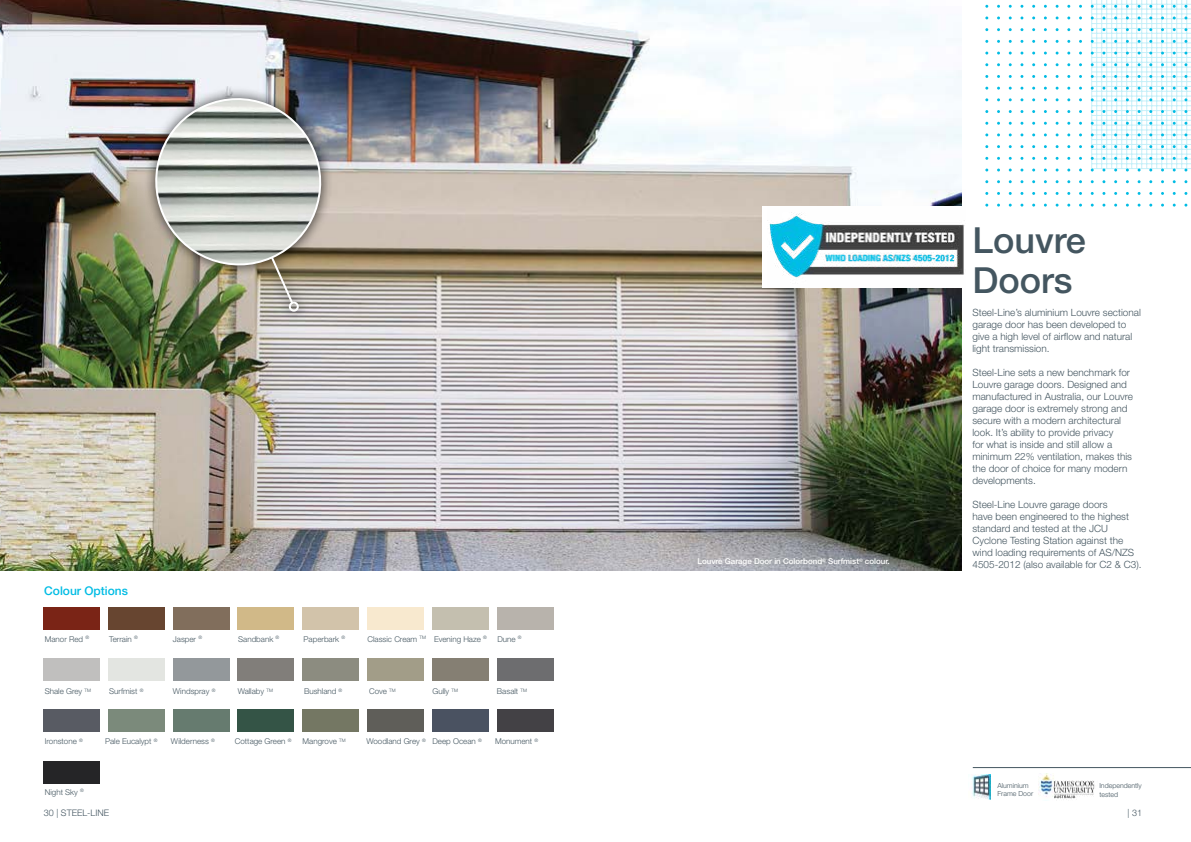
<style>
.page{position:relative;width:1191px;height:842px;background:#fff}
.page>*{position:absolute;margin:0;border:0;box-sizing:border-box;transform-origin:0 0}
.t1{font:500 36px/40px "Helvetica Neue";color:#445660}
.t2{font:500 12px "Helvetica Neue";color:#00bce4}
.t3{font:300 10px/12px "Helvetica Neue";color:#445660}
.t4{font:300 9px "Helvetica Neue";color:#445661}
.t5{font:300 8px "Helvetica Neue";color:#445660}
.t6{font:500 8px "Helvetica Neue";color:#fff}
.t7{font:300 7px/8.4px "Helvetica Neue";color:#445660}
</style>
<div class="page">
<img style="left:0;top:0;width:961px;height:570px">
<div style="left:143px;top:86px;width:190px;height:237px;background:#000;opacity:.75"></div>
<img style="left:145px;top:88px;width:186px;height:223px">
<hr style="left:1091px;top:0;width:1px;height:168px;background:#00bce4">
<hr style="left:1096px;top:0;width:1px;height:168px;background:#00bce4">
<hr style="left:1101px;top:0;width:1px;height:168px;background:#00bce4">
<hr style="left:1106px;top:0;width:1px;height:168px;background:#00bce4">
<hr style="left:1111px;top:0;width:1px;height:168px;background:#00bce4">
<hr style="left:1116px;top:0;width:1px;height:168px;background:#00bce4">
<hr style="left:1121px;top:0;width:1px;height:168px;background:#00bce4">
<hr style="left:1126px;top:0;width:1px;height:168px;background:#00bce4">
<hr style="left:1131px;top:0;width:1px;height:168px;background:#00bce4">
<hr style="left:1136px;top:0;width:1px;height:168px;background:#00bce4">
<hr style="left:1141px;top:0;width:1px;height:168px;background:#00bce4">
<hr style="left:1146px;top:0;width:1px;height:168px;background:#00bce4">
<hr style="left:1151px;top:0;width:1px;height:168px;background:#00bce4">
<hr style="left:1156px;top:0;width:1px;height:168px;background:#00bce4">
<hr style="left:1161px;top:0;width:1px;height:168px;background:#00bce4">
<hr style="left:1166px;top:0;width:1px;height:168px;background:#00bce4">
<hr style="left:1171px;top:0;width:1px;height:168px;background:#00bce4">
<hr style="left:1176px;top:0;width:1px;height:168px;background:#00bce4">
<hr style="left:1181px;top:0;width:1px;height:168px;background:#00bce4">
<hr style="left:1186px;top:0;width:1px;height:168px;background:#00bce4">
<hr style="left:1190px;top:0;width:1px;height:168px;background:#00bce4">
<hr style="left:1091px;top:0;width:100px;height:1px;background:#00bce4">
<hr style="left:1091px;top:4px;width:100px;height:1px;background:#00bce4">
<hr style="left:1091px;top:9px;width:100px;height:1px;background:#00bce4">
<hr style="left:1091px;top:14px;width:100px;height:1px;background:#00bce4">
<hr style="left:1091px;top:19px;width:100px;height:1px;background:#00bce4">
<hr style="left:1091px;top:23px;width:100px;height:1px;background:#00bce4">
<hr style="left:1091px;top:28px;width:100px;height:1px;background:#00bce4">
<hr style="left:1091px;top:33px;width:100px;height:1px;background:#00bce4">
<hr style="left:1091px;top:38px;width:100px;height:1px;background:#00bce4">
<hr style="left:1091px;top:43px;width:100px;height:1px;background:#00bce4">
<hr style="left:1091px;top:48px;width:100px;height:1px;background:#00bce4">
<hr style="left:1091px;top:52px;width:100px;height:1px;background:#00bce4">
<hr style="left:1091px;top:57px;width:100px;height:1px;background:#00bce4">
<hr style="left:1091px;top:62px;width:100px;height:1px;background:#00bce4">
<hr style="left:1091px;top:67px;width:100px;height:1px;background:#00bce4">
<hr style="left:1091px;top:72px;width:100px;height:1px;background:#00bce4">
<hr style="left:1091px;top:77px;width:100px;height:1px;background:#00bce4">
<hr style="left:1091px;top:81px;width:100px;height:1px;background:#00bce4">
<hr style="left:1091px;top:86px;width:100px;height:1px;background:#00bce4">
<hr style="left:1091px;top:91px;width:100px;height:1px;background:#00bce4">
<hr style="left:1091px;top:96px;width:100px;height:1px;background:#00bce4">
<hr style="left:1091px;top:101px;width:100px;height:1px;background:#00bce4">
<hr style="left:1091px;top:106px;width:100px;height:1px;background:#00bce4">
<hr style="left:1091px;top:110px;width:100px;height:1px;background:#00bce4">
<hr style="left:1091px;top:115px;width:100px;height:1px;background:#00bce4">
<hr style="left:1091px;top:120px;width:100px;height:1px;background:#00bce4">
<hr style="left:1091px;top:125px;width:100px;height:1px;background:#00bce4">
<hr style="left:1091px;top:130px;width:100px;height:1px;background:#00bce4">
<hr style="left:1091px;top:135px;width:100px;height:1px;background:#00bce4">
<hr style="left:1091px;top:139px;width:100px;height:1px;background:#00bce4">
<hr style="left:1091px;top:144px;width:100px;height:1px;background:#00bce4">
<hr style="left:1091px;top:149px;width:100px;height:1px;background:#00bce4">
<hr style="left:1091px;top:154px;width:100px;height:1px;background:#00bce4">
<hr style="left:1091px;top:159px;width:100px;height:1px;background:#00bce4">
<hr style="left:1091px;top:164px;width:100px;height:1px;background:#00bce4">
<hr style="left:1091px;top:168px;width:100px;height:1px;background:#00bce4">
<div style="left:43px;top:607px;width:56px;height:23px;background:#7a2416"></div>
<div style="left:173px;top:607px;width:56px;height:23px;background:#816e5c"></div>
<div style="left:108px;top:607px;width:56px;height:23px;background:#674530"></div>
<div style="left:238px;top:607px;width:56px;height:23px;background:#d1b988"></div>
<div style="left:108px;top:658px;width:56px;height:23px;background:#e3e5e1"></div>
<div style="left:238px;top:658px;width:56px;height:23px;background:#817e7a"></div>
<div style="left:43px;top:658px;width:56px;height:23px;background:#c0bfbe"></div>
<div style="left:173px;top:658px;width:56px;height:23px;background:#93989b"></div>
<div style="left:432px;top:658px;width:57px;height:23px;background:#857f73"></div>
<div style="left:497px;top:658px;width:57px;height:23px;background:#6d6d6f"></div>
<div style="left:43px;top:709px;width:56px;height:23px;background:#585b63"></div>
<div style="left:108px;top:709px;width:56px;height:23px;background:#7b8a7b"></div>
<div style="left:173px;top:709px;width:56px;height:23px;background:#667b6f"></div>
<div style="left:238px;top:709px;width:56px;height:23px;background:#345446"></div>
<div style="left:303px;top:709px;width:56px;height:23px;background:#747763"></div>
<div style="left:367px;top:709px;width:57px;height:23px;background:#5f5e59"></div>
<div style="left:497px;top:709px;width:57px;height:23px;background:#434145"></div>
<div style="left:432px;top:709px;width:57px;height:23px;background:#4a5261"></div>
<div style="left:43px;top:761px;width:56px;height:22px;background:#252527"></div>
<div style="left:303px;top:607px;width:56px;height:23px;background:#d2c3aa"></div>
<div style="left:367px;top:607px;width:57px;height:23px;background:#f8e9cf"></div>
<div style="left:432px;top:607px;width:57px;height:23px;background:#c4bfaf"></div>
<div style="left:497px;top:607px;width:57px;height:23px;background:#b8b3ac"></div>
<div style="left:303px;top:658px;width:56px;height:23px;background:#8c8c80"></div>
<div style="left:367px;top:658px;width:57px;height:23px;background:#a29d88"></div>
<div style="left:762px;top:207px;width:209px;height:81px;background:#fff"></div>
<img style="left:768px;top:190px;width:197px;height:111px">
<img style="left:1038px;top:773px;width:57px;height:27px">
<hr style="left:972px;top:767px;width:219px;height:1px;background:#445660">
<img style="left:972px;top:774px;width:18px;height:25px">
<p class="t2" style="left:44px;top:584px;width:85px">Colour Options</p>
<p class="t5" style="left:45px;top:634px;width:46px">Manor Red <sup>®</sup></p>
<p class="t5" style="left:109px;top:634px;width:30px">Terrain <sup>®</sup></p>
<p class="t5" style="left:173px;top:634px;width:31px">Jasper <sup>®</sup></p>
<p class="t5" style="left:238px;top:634px;width:43px">Sandbank <sup>®</sup></p>
<p class="t5" style="left:303px;top:634px;width:43px">Paperbark <sup>®</sup></p>
<p class="t5" style="left:367px;top:634px;width:121px">Classic Cream <sup>TM</sup> Evening Haze <sup>®</sup></p>
<p class="t5" style="left:497px;top:634px;width:26px">Dune <sup>®</sup></p>
<p class="t5" style="left:45px;top:686px;width:48px">Shale Grey <sup>TM</sup></p>
<p class="t5" style="left:109px;top:686px;width:36px">Surfmist <sup>®</sup></p>
<p class="t5" style="left:173px;top:686px;width:44px">Windspray <sup>®</sup></p>
<p class="t5" style="left:238px;top:686px;width:37px">Wallaby <sup>TM</sup></p>
<p class="t5" style="left:304px;top:686px;width:40px">Bushland <sup>®</sup></p>
<p class="t5" style="left:369px;top:686px;width:28px">Cove <sup>TM</sup></p>
<p class="t5" style="left:432px;top:686px;width:27px">Gully <sup>TM</sup></p>
<p class="t5" style="left:497px;top:686px;width:32px">Basalt <sup>TM</sup></p>
<p class="t5" style="left:45px;top:737px;width:39px">Ironstone <sup>®</sup></p>
<p class="t5" style="left:105px;top:737px;width:54px">Pale Eucalypt <sup>®</sup></p>
<p class="t5" style="left:171px;top:737px;width:45px">Wilderness <sup>®</sup></p>
<p class="t5" style="left:235px;top:737px;width:58px">Cottage Green <sup>®</sup></p>
<p class="t5" style="left:303px;top:737px;width:44px">Mangrove <sup>TM</sup></p>
<p class="t5" style="left:366px;top:737px;width:117px">Woodland Grey <sup>®</sup> Deep Ocean <sup>®</sup></p>
<p class="t5" style="left:495px;top:737px;width:45px">Monument <sup>®</sup></p>
<p class="t6" style="left:697px;top:557px;width:194px">Louvre Garage Door in Colorbond<sup>®</sup> Surfmist<sup>®</sup> colour.</p>
<h1 class="t1" style="left:972px;top:220px;width:115px">Louvre<br>Doors</h1>
<p class="t3" style="left:972px;top:307px;width:170px">Steel-Line’s aluminium Louvre sectional garage door has been developed to give a high level of airflow and natural light transmission.</p>
<p class="t3" style="left:972px;top:367px;width:162px">Steel-Line sets a new benchmark for Louvre garage doors. Designed and manufactured in Australia, our Louvre garage door is extremely strong and secure with a modern architectural look. It’s ability to provide privacy<br>for what is inside and still allow a minimum 22% ventilation, makes this the door of choice for many modern developments.</p>
<p class="t3" style="left:972px;top:499px;width:171px">Steel-Line Louvre garage doors<br>have been engineered to the highest standard and tested at the JCU Cyclone Testing Station against the wind loading requirements of AS/NZS 4505-2012 (also available for C2 &amp; C3).</p>
<p class="t7" style="left:997px;top:781px;width:37px">Aluminium<br>Frame Door</p>
<p class="t7" style="left:1099px;top:781px;width:44px">Independently tested</p>
<p class="t5" style="left:45px;top:787px;width:41px">Night Sky <sup>®</sup></p>
<p class="t4" style="left:44px;top:808px;width:67px">30 | STEEL-LINE</p>
<p class="t4" style="left:1127px;top:807px;width:16px">| 31</p>
</div>
